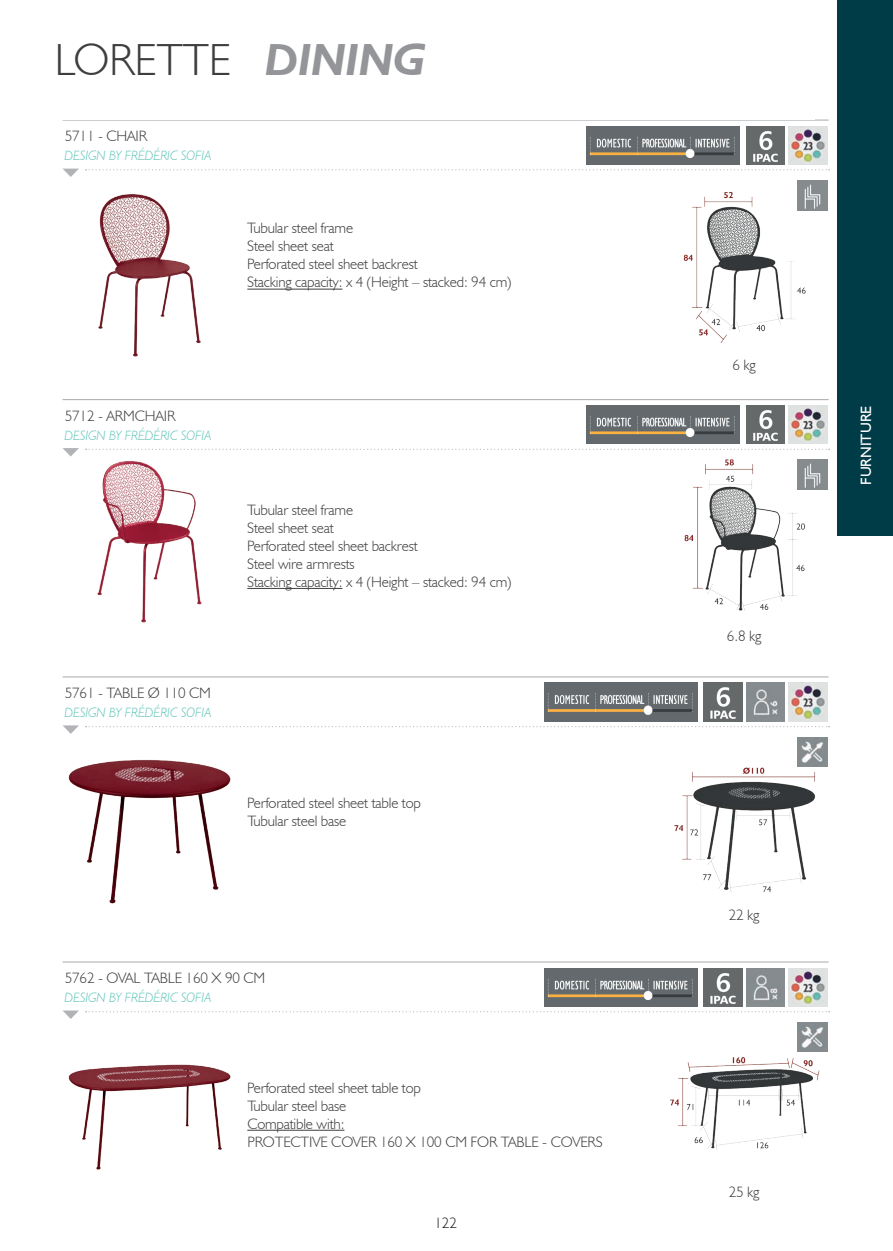
<style>
.page{position:relative;width:893px;height:1251px;background:#fff}
.page>*{position:absolute;margin:0;border:0;box-sizing:border-box;transform-origin:0 0}
.t1{font:300 45px "Humanist 521 BT";color:#3e3e3f}
.t2{font:300 15px/18px "Humanist 521 BT";letter-spacing:-.01em;color:#3e3e3f}
.t3{font:15px "Humanist 521 BT";color:#fff}
.t4{font:300 15px "Humanist 521 BT";color:#231f20}
.t5{font:italic 300 13.5px "Humanist 521 BT";color:#5fc5ba}
.s1{font-weight:700;font-style:italic;color:#939598}
</style>
<div class="page">
<div style="left:838px;top:0;width:55px;height:535px;background:#003b48"></div>
<svg style="left:86px;top:1011px;width:744px;height:1px"></svg>
<hr style="left:63px;top:961px;width:766px;height:1px;background:#b2b3b7">
<img style="left:68px;top:1064px;width:163px;height:106px">
<hr style="left:247px;top:1129px;width:97px;height:1px;background:#3e3e3f">
<img style="left:544px;top:968px;width:153px;height:38px">
<img style="left:704px;top:968px;width:38px;height:38px">
<img style="left:746px;top:968px;width:38px;height:38px">
<img style="left:789px;top:968px;width:38px;height:38px">
<img style="left:670px;top:1022px;width:158px;height:127px">
<svg style="left:63px;top:1010px;width:16px;height:8px"></svg>
<svg style="left:86px;top:726px;width:744px;height:1px"></svg>
<hr style="left:63px;top:676px;width:766px;height:1px;background:#b2b3b7">
<img style="left:68px;top:760px;width:163px;height:144px">
<img style="left:797px;top:737px;width:30px;height:7px">
<img style="left:544px;top:682px;width:153px;height:39px">
<img style="left:704px;top:682px;width:38px;height:39px">
<img style="left:746px;top:682px;width:38px;height:39px">
<img style="left:789px;top:682px;width:38px;height:39px">
<img style="left:674px;top:744px;width:154px;height:149px">
<svg style="left:63px;top:725px;width:16px;height:8px"></svg>
<svg style="left:86px;top:448px;width:744px;height:2px"></svg>
<hr style="left:63px;top:399px;width:766px;height:1px;background:#b2b3b7">
<img style="left:70px;top:456px;width:132px;height:167px">
<hr style="left:247px;top:588px;width:95px;height:1px;background:#3e3e3f">
<img style="left:587px;top:405px;width:153px;height:39px">
<img style="left:746px;top:405px;width:38px;height:39px">
<img style="left:789px;top:405px;width:38px;height:39px">
<img style="left:684px;top:459px;width:144px;height:152px">
<svg style="left:63px;top:448px;width:16px;height:8px"></svg>
<svg style="left:86px;top:169px;width:744px;height:1px"></svg>
<hr style="left:63px;top:119px;width:766px;height:2px;background:#b2b3b7">
<img style="left:98px;top:194px;width:103px;height:163px">
<hr style="left:247px;top:289px;width:95px;height:1px;background:#3e3e3f">
<img style="left:587px;top:126px;width:153px;height:38px">
<img style="left:746px;top:126px;width:38px;height:38px">
<img style="left:789px;top:126px;width:38px;height:38px">
<img style="left:683px;top:180px;width:145px;height:163px">
<svg style="left:63px;top:168px;width:16px;height:9px"></svg>
<h1 class="t1" style="left:55px;top:32px;width:373px">LORETTE <span class="s1">DINING</span></h1>
<p class="t2" style="left:65px;top:127px;width:84px">5711 - CHAIR</p>
<p class="t5" style="left:64px;top:147px;width:149px">DESIGN BY FRÉDÉRIC SOFIA</p>
<p class="t2" style="left:247px;top:219px;width:265px">Tubular steel frame<br>Steel sheet seat<br>Perforated steel sheet backrest<br>Stacking capacity: x 4 (Height – stacked: 94 cm)</p>
<p class="t2" style="left:65px;top:406px;width:112px">5712 - ARMCHAIR</p>
<p class="t5" style="left:64px;top:427px;width:149px">DESIGN BY FRÉDÉRIC SOFIA</p>
<p class="t2" style="left:247px;top:500px;width:265px">Tubular steel frame<br>Steel sheet seat<br>Perforated steel sheet backrest<br>Steel wire armrests<br>Stacking capacity: x 4 (Height – stacked: 94 cm)</p>
<p class="t2" style="left:65px;top:683px;width:148px">5761 - TABLE Ø 110 CM</p>
<p class="t5" style="left:64px;top:704px;width:149px">DESIGN BY FRÉDÉRIC SOFIA</p>
<p class="t2" style="left:247px;top:793px;width:175px">Perforated steel sheet table top<br>Tubular steel base</p>
<p class="t2" style="left:65px;top:968px;width:202px">5762 - OVAL TABLE 160 X 90 CM</p>
<p class="t5" style="left:64px;top:989px;width:149px">DESIGN BY FRÉDÉRIC SOFIA</p>
<p class="t2" style="left:247px;top:1077px;width:357px">Perforated steel sheet table top<br>Tubular steel base<br>Compatible with:<br>PROTECTIVE COVER 160 X 100 CM FOR TABLE - COVERS</p>
<p class="t4" style="left:434px;top:1213px;width:24px">122</p>
<p class="t2" style="left:732px;top:355px;width:25px">6 kg</p>
<p class="t2" style="left:727px;top:626px;width:36px">6.8 kg</p>
<p class="t3" style="left:857px;top:485px;width:81px;rotate:-90deg">FURNITURE</p>
<p class="t2" style="left:729px;top:905px;width:32px">22 kg</p>
<p class="t2" style="left:729px;top:1182px;width:32px">25 kg</p>
</div>
